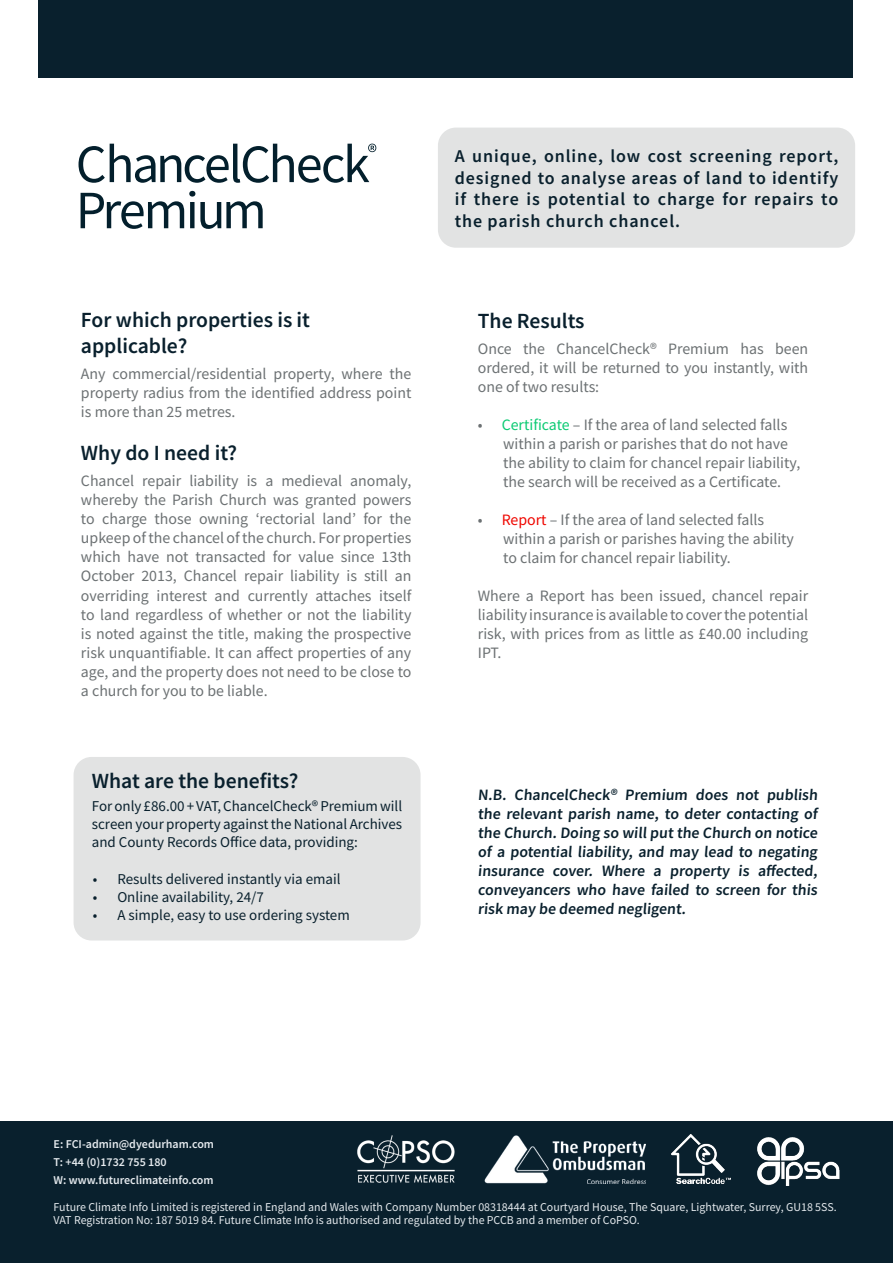
<style>
.page{position:relative;width:893px;height:1263px;background:#fff}
.page>*{position:absolute;margin:0;border:0;box-sizing:border-box;transform-origin:0 0}
.t1{font:600 21.6px/26px "Source Sans Pro";color:#09202d}
.t2{font:600 18px/21.6px "Source Sans Pro";letter-spacing:.05em;color:#09202d;text-align:justify}
.t3{font:15.9px/19px "Source Sans Pro";color:#6c7173;text-align:justify}
.t4{font:600 15.9px/19px "Source Sans Pro";color:#09202d;text-align:justify}
.t5{font:15px/18px "Source Sans Pro";color:#09202d;text-align:justify}
.t6{font:12px/13.5px "Source Sans Pro";color:#e5eaee}
.t7{font:600 12px "Source Sans Pro";color:#e5eaee}
.s1{color:#0bca73}
.s2{color:#ef0700}
</style>
<div class="page">
<div style="left:74px;top:757px;width:347px;height:183px;background:#e2e3e3;border-radius:18px"></div>
<div style="left:0;top:1121px;width:893px;height:142px;background:#09202d"></div>
<svg style="left:79px;top:144px;width:297px;height:39px"></svg>
<svg style="left:81px;top:191px;width:182px;height:38px"></svg>
<div style="left:438px;top:128px;width:417px;height:120px;background:#e2e3e3;border-radius:18px"></div>
<div style="left:39px;top:0;width:814px;height:78px;background:#09202d"></div>
<img style="left:357px;top:1135px;width:98px;height:48px">
<img style="left:484px;top:1136px;width:161px;height:47px">
<img style="left:671px;top:1135px;width:59px;height:48px">
<img style="left:757px;top:1137px;width:83px;height:48px">
<p class="t1" style="left:81px;top:307px;width:231px">For which properties is it applicable?</p>
<p class="t3" style="left:81px;top:364px;width:332px">Any commercial/residential property, where the property radius from the identified address point is more than 25 metres.</p>
<p class="t1" style="left:81px;top:439px;width:158px">Why do I need it?</p>
<p class="t3" style="left:81px;top:471px;width:332px">Chancel repair liability is a medieval anomaly, whereby the Parish Church was granted powers to charge those owning ‘rectorial land’ for the upkeep of the chancel of the church. For properties which have not transacted for value since 13th October 2013, Chancel repair liability is still an overriding interest and currently attaches itself to land regardless of whether or not the liability is noted against the title, making the prospective risk unquantifiable. It can affect properties of any age, and the property does not need to be close to a church for you to be liable.</p>
<p class="t1" style="left:92px;top:767px;width:208px">What are the benefits?</p>
<p class="t5" style="left:92px;top:797px;width:312px">For only £86.00 + VAT, ChancelCheck® Premium will screen your property against the National Archives and County Records Office data, providing:</p>
<p class="t5" style="left:93px;top:870px;width:249px">• Results delivered instantly via email</p>
<p class="t5" style="left:93px;top:888px;width:173px">• Online availability, 24/7</p>
<p class="t5" style="left:93px;top:906px;width:258px">• A simple, easy to use ordering system</p>
<p class="t2" style="left:455px;top:145px;width:385px">A unique, online, low cost screening report, designed to analyse areas of land to identify if there is potential to charge for repairs to the parish church chancel.</p>
<p class="t1" style="left:478px;top:307px;width:108px">The Results</p>
<p class="t3" style="left:478px;top:339px;width:332px">Once the ChancelCheck® Premium has been ordered, it will be returned to you instantly, with one of two results:</p>
<p class="t3" style="left:478px;top:415px;width:312px;text-align:right">• <span class="s1">Certificate</span> – If the area of land selected falls within a parish or parishes that do not have</p>
<p class="t3" style="left:503px;top:453px;width:299px">the ability to claim for chancel repair liability, the search will be received as a Certificate.</p>
<p class="t3" style="left:503px;top:510px;width:292px;text-indent:-25px">• <span class="s2">Report</span> – If the area of land selected falls within a parish or parishes having the ability</p>
<p class="t3" style="left:503px;top:548px;width:229px">to claim for chancel repair liability.</p>
<p class="t3" style="left:478px;top:586px;width:332px">Where a Report has been issued, chancel repair liability insurance is available to cover the potential risk, with prices from as little as £40.00 including IPT.</p>
<p class="t4" style="left:478px;top:785px;width:343px">N.B. ChancelCheck® Premium does not publish the relevant parish name, to deter contacting of the Church. Doing so will put the Church on notice of a potential liability, and may lead to negating insurance cover. Where a property is affected, conveyancers who have failed to screen for this risk may be deemed negligent.</p>
<p class="t7" style="left:54px;top:1136px;width:162px">E: FCI-admin@dyedurham.com</p>
<p class="t7" style="left:54px;top:1154px;width:115px">T: +44 (0)1732 755 180</p>
<p class="t7" style="left:54px;top:1172px;width:162px">W: www.futureclimateinfo.com</p>
<p class="t6" style="left:54px;top:1200px;width:785px">Future Climate Info Limited is registered in England and Wales with Company Number 08318444 at Courtyard House, The Square, Lightwater, Surrey, GU18 5SS.<br>VAT Registration No: 187 5019 84. Future Climate Info is authorised and regulated by the PCCB and a member of CoPSO.</p>
</div>
